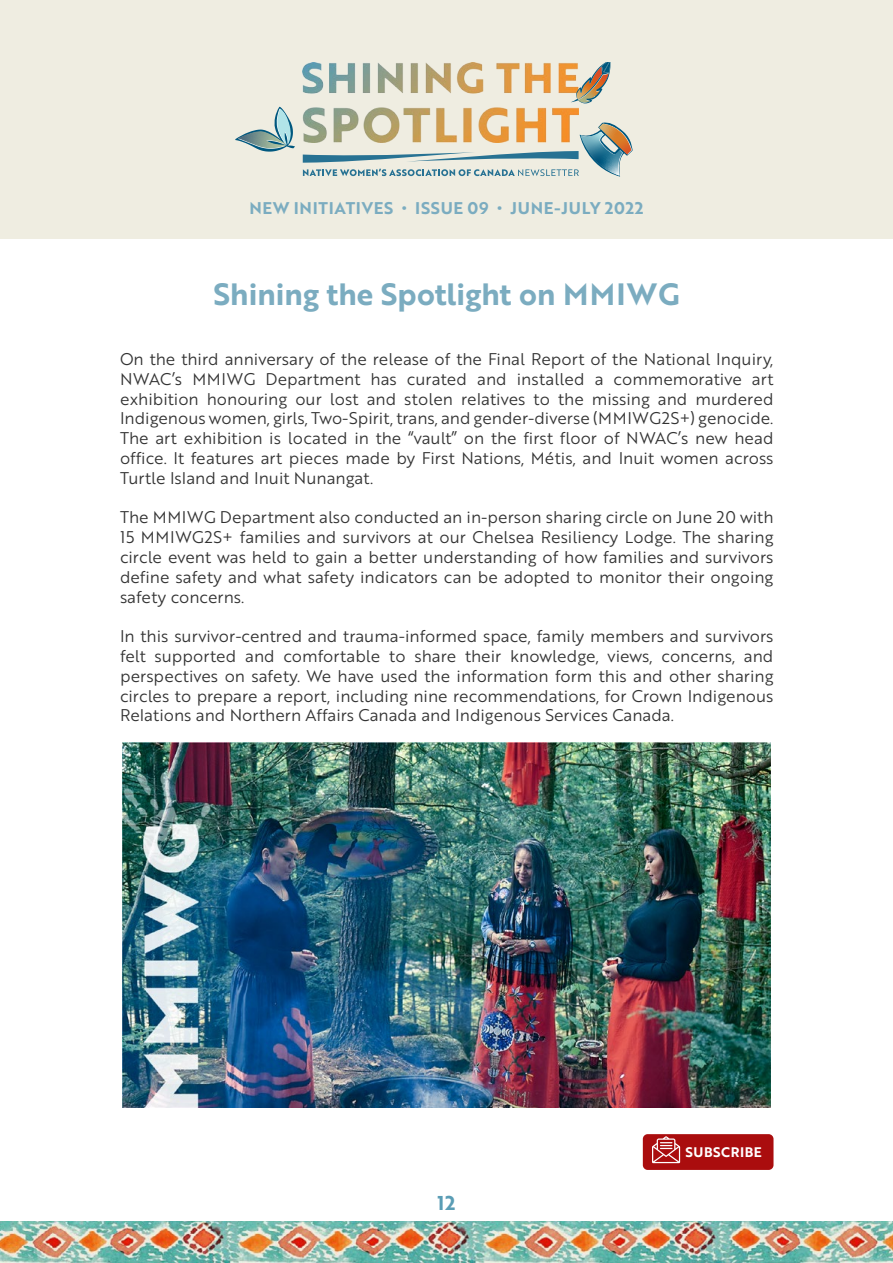
<style>
.page{position:relative;width:893px;height:1263px;background:#fff}
.page>*{position:absolute;margin:0;border:0;box-sizing:border-box;transform-origin:0 0}
.t1{font:30px "Brother 1816 Bold";color:#7bacc0}
.t2{font:19.5px "Brother 1816 Bold";color:#5a9db5}
.t3{font:16.5px/19.8px "Brother 1816 Book";color:#333;text-align:justify}
.t4{font:16.5px "Brother 1816 Bold";letter-spacing:.04em;color:#7bacc0}
.t5{font:13.5px "Brother 1816 Bold";letter-spacing:.04em;color:#fff}
</style>
<div class="page">
<div style="left:0;top:0;width:893px;height:238px;background:#efede1"></div>
<img style="left:302px;top:63px;width:277px;height:59px">
<svg style="left:235px;top:107px;width:60px;height:45px"></svg>
<svg style="left:571px;top:62px;width:40px;height:41px"></svg>
<svg style="left:303px;top:122px;width:329px;height:55px"></svg>
<div style="left:643px;top:1134px;width:130px;height:36px;background:#aa0d0e;border-radius:5px"></div>
<svg style="left:652px;top:1136px;width:28px;height:27px"></svg>
<img style="left:122px;top:743px;width:648px;height:364px">
<img style="left:0;top:1221px;width:893px;height:42px">
<p class="t4" style="left:249px;top:196px;width:396px">NEW INITIATIVES • ISSUE 09 • JUNE-JULY 2022</p>
<h1 class="t1" style="left:214px;top:272px;width:468px">Shining the Spotlight on MMIWG</h1>
<p class="t3" style="left:120px;top:348px;width:655px">On the third anniversary of the release of the Final Report of the National Inquiry, NWAC’s MMIWG Department has curated and installed a commemorative art exhibition honouring our lost and stolen relatives to the missing and murdered Indigenous women, girls, Two-Spirit, trans, and gender-diverse (MMIWG2S+) genocide.<br>The art exhibition is located in the “vault” on the first floor of NWAC’s new head office. It features art pieces made by First Nations, Métis, and Inuit women across Turtle Island and Inuit Nunangat.</p>
<p class="t3" style="left:120px;top:507px;width:655px">The MMIWG Department also conducted an in-person sharing circle on June 20 with 15 MMIWG2S+ families and survivors at our Chelsea Resiliency Lodge. The sharing circle event was held to gain a better understanding of how families and survivors define safety and what safety indicators can be adopted to monitor their ongoing safety concerns.</p>
<p class="t3" style="left:120px;top:626px;width:655px">In this survivor-centred and trauma-informed space, family members and survivors felt supported and comfortable to share their knowledge, views, concerns, and perspectives on safety. We have used the information form this and other sharing circles to prepare a report, including nine recommendations, for Crown Indigenous Relations and Northern Affairs Canada and Indigenous Services Canada.</p>
<p class="t2" style="left:437px;top:1188px;width:19px">12</p>
<p class="t5" style="left:685px;top:1142px;width:78px">SUBSCRIBE</p>
</div>
